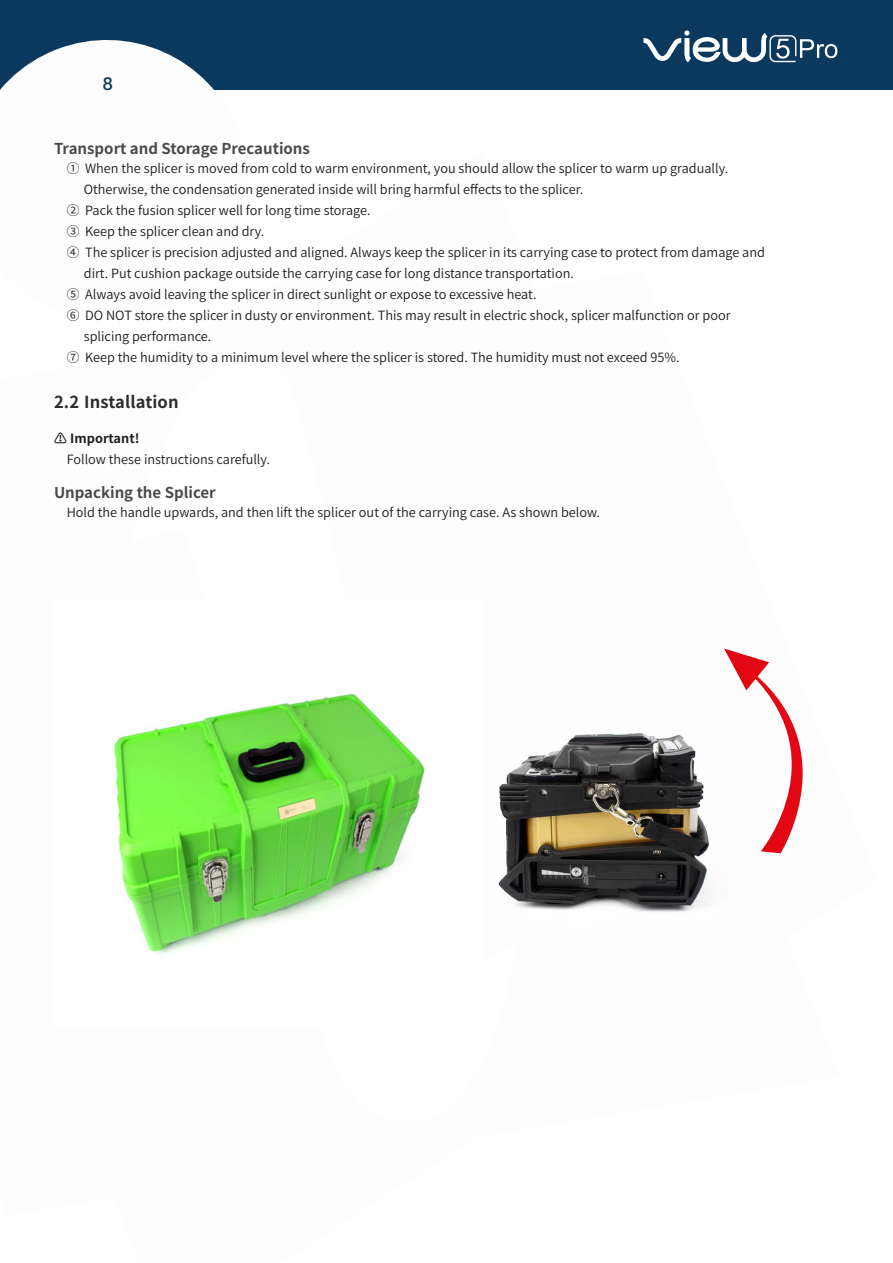
<style>
.page{position:relative;width:893px;height:1263px;background:#fff}
.page>*{position:absolute;margin:0;border:0;box-sizing:border-box;transform-origin:0 0}
.t1{font:500 18px "Gqwdlr Helvetica Neue LT Std";color:#073e61}
.t2{font:700 16.5px "Xckcmj Noto Sans CJ Ksc";letter-spacing:.01em;color:#2e2d2c}
.t3{font:700 15px "Xckcmj Noto Sans CJ Ksc";color:#4a4a49}
.t4{font:600 12.75px "Dwsnhq Noto Sans CJ Ksc";color:#1d1d1b}
.t5{font:700 12.75px "Xckcmj Noto Sans CJ Ksc";color:#1d1d1b}
</style>
<div class="page">
<div style="left:0;top:0;width:893px;height:90px;background:#0b395e"></div>
<svg style="left:0;top:39px;width:214px;height:51px;fill:#fdfdfd"></svg>
<svg style="left:643px;top:30px;width:194px;height:33px"></svg>
<svg style="left:724px;top:648px;width:79px;height:205px"></svg>
<img style="left:498px;top:703px;width:232px;height:209px">
<img style="left:111px;top:693px;width:314px;height:262px">
<h1 class="t1" style="left:103px;top:73px;width:12px">8</h1>
<p class="t3" style="left:54px;top:140px;width:258px">Transport and Storage Precautions</p>
<p class="t4" style="left:67px;top:162px;width:663px">① When the splicer is moved from cold to warm environment, you should allow the splicer to warm up gradually.</p>
<p class="t4" style="left:84px;top:183px;width:501px">Otherwise, the condensation generated inside will bring harmful effects to the splicer.</p>
<p class="t4" style="left:67px;top:204px;width:305px">② Pack the fusion splicer well for long time storage.</p>
<p class="t4" style="left:67px;top:225px;width:199px">③ Keep the splicer clean and dry.</p>
<p class="t4" style="left:67px;top:246px;width:700px">④ The splicer is precision adjusted and aligned. Always keep the splicer in its carrying case to protect from damage and</p>
<p class="t4" style="left:84px;top:267px;width:492px">dirt. Put cushion package outside the carrying case for long distance transportation.</p>
<p class="t4" style="left:67px;top:288px;width:471px">⑤ Always avoid leaving the splicer in direct sunlight or expose to excessive heat.</p>
<p class="t4" style="left:67px;top:309px;width:665px">⑥ DO NOT store the splicer in dusty or environment. This may result in electric shock, splicer malfunction or poor</p>
<p class="t4" style="left:84px;top:330px;width:129px">splicing performance.</p>
<p class="t4" style="left:67px;top:351px;width:614px">⑦ Keep the humidity to a minimum level where the splicer is stored. The humidity must not exceed 95%.</p>
<p class="t2" style="left:54px;top:392px;width:126px">2.2 Installation</p>
<p class="t5" style="left:54px;top:431px;width:87px">⚠ Important!</p>
<p class="t4" style="left:67px;top:452px;width:205px">Follow these instructions carefully.</p>
<p class="t3" style="left:54px;top:484px;width:163px">Unpacking the Splicer</p>
<p class="t4" style="left:67px;top:505px;width:535px">Hold the handle upwards, and then lift the splicer out of the carrying case. As shown below.</p>
</div>
